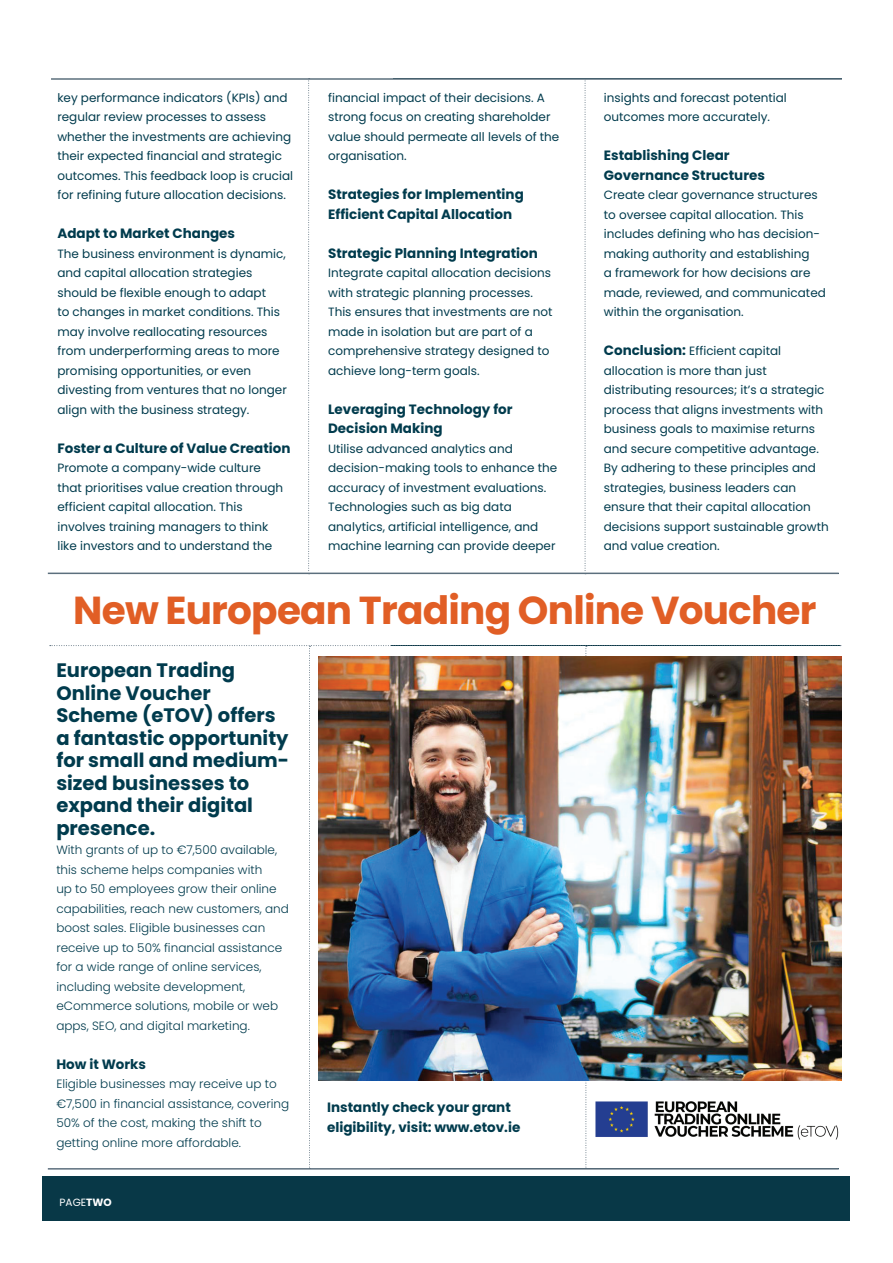
<style>
.page{position:relative;width:893px;height:1263px;background:#fff}
.page>*{position:absolute;margin:0;border:0;box-sizing:border-box;transform-origin:0 0}
.t1{font:700 39px "Poppins";letter-spacing:-.02em;color:#e15e25}
.t2{font:700 19.5px/22.5px "Poppins";color:#003b4d}
.t3{font:700 13.5px/19.5px "Poppins";color:#003b4d}
.t4{font:12px/19.5px "Poppins";color:#003b4d}
.t5{font:300 12px/19.5px "Poppins";color:#003b4d}
.t6{font:10.5px "Poppins";color:#fff}
.s1{font-weight:700;font-size:13.5px}
.s2{font-weight:700}
</style>
<div class="page">
<div style="left:43px;top:1176px;width:807px;height:44px;background:#083847"></div>
<hr style="left:48px;top:573px;width:791px;height:1px;background:#5c6f7d">
<svg style="left:50px;top:645px;width:791px;height:523px"></svg>
<hr style="left:48px;top:1168px;width:791px;height:1px;background:#5c6f7d">
<svg style="left:308px;top:80px;width:2px;height:493px"></svg>
<svg style="left:585px;top:80px;width:1px;height:493px"></svg>
<hr style="left:51px;top:78px;width:791px;height:2px;background:#5c6f7d">
<img style="left:319px;top:657px;width:523px;height:423px">
<img style="left:596px;top:1099px;width:243px;height:42px">
<p class="t4" style="left:57px;top:88px;width:237px">key performance indicators (KPIs) and regular review processes to assess whether the investments are achieving their expected financial and strategic outcomes. This feedback loop is crucial for refining future allocation decisions.</p>
<p class="t3" style="left:57px;top:224px;width:179px">Adapt to Market Changes</p>
<p class="t4" style="left:57px;top:244px;width:231px">The business environment is dynamic, and capital allocation strategies should be flexible enough to adapt<br>to changes in market conditions. This may involve reallocating resources from underperforming areas to more promising opportunities, or even divesting from ventures that no longer align with the business strategy.</p>
<p class="t3" style="left:57px;top:438px;width:235px">Foster a Culture of Value Creation</p>
<p class="t4" style="left:57px;top:459px;width:227px">Promote a company-wide culture that prioritises value creation through efficient capital allocation. This involves training managers to think like investors and to understand the</p>
<p class="t4" style="left:328px;top:88px;width:233px">financial impact of their decisions. A strong focus on creating shareholder value should permeate all levels of the organisation.</p>
<p class="t3" style="left:328px;top:185px;width:197px">Strategies for Implementing<br>Efficient Capital Allocation</p>
<p class="t3" style="left:328px;top:243px;width:211px">Strategic Planning Integration</p>
<p class="t4" style="left:328px;top:264px;width:226px">Integrate capital allocation decisions with strategic planning processes.<br>This ensures that investments are not made in isolation but are part of a comprehensive strategy designed to achieve long-term goals.</p>
<p class="t3" style="left:328px;top:399px;width:186px">Leveraging Technology for<br>Decision Making</p>
<p class="t4" style="left:328px;top:439px;width:230px">Utilise advanced analytics and decision-making tools to enhance the accuracy of investment evaluations.<br>Technologies such as big data analytics, artificial intelligence, and machine learning can provide deeper</p>
<p class="t4" style="left:604px;top:88px;width:185px">insights and forecast potential outcomes more accurately.</p>
<p class="t3" style="left:604px;top:146px;width:163px">Establishing Clear<br>Governance Structures</p>
<p class="t4" style="left:604px;top:186px;width:224px">Create clear governance structures to oversee capital allocation. This includes defining who has decision&shy;making authority and establishing<br>a framework for how decisions are made, reviewed, and communicated within the organisation.</p>
<p class="t4" style="left:604px;top:342px;width:227px"><span class="s1">Conclusion:</span> Efficient capital allocation is more than just distributing resources; it’s a strategic process that aligns investments with business goals to maximise returns and secure competitive advantage.<br>By adhering to these principles and strategies, business leaders can ensure that their capital allocation decisions support sustainable growth and value creation.</p>
<h1 class="t1" style="left:73px;top:587px;width:745px">New European Trading Online Voucher</h1>
<h2 class="t2" style="left:56px;top:659px;width:234px">European Trading<br>Online Voucher<br>Scheme (eTOV) offers a fantastic opportunity for small and medium&shy;sized businesses to expand their digital presence.</h2>
<p class="t5" style="left:56px;top:840px;width:234px">With grants of up to €7,500 available, this scheme helps companies with<br>up to 50 employees grow their online capabilities, reach new customers, and boost sales. Eligible businesses can receive up to 50% financial assistance for a wide range of online services, including website development, eCommerce solutions, mobile or web apps, SEO, and digital marketing.</p>
<p class="t3" style="left:56px;top:1054px;width:91px">How it Works</p>
<p class="t5" style="left:56px;top:1074px;width:234px">Eligible businesses may receive up to €7,500 in financial assistance, covering 50% of the cost, making the shift to getting online more affordable.</p>
<p class="t6" style="left:60px;top:1196px;width:54px">PAGE<span class="s2">TWO</span></p>
<p class="t3" style="left:327px;top:1098px;width:195px">Instantly check your grant eligibility, visit: www.etov.ie</p>
</div>
